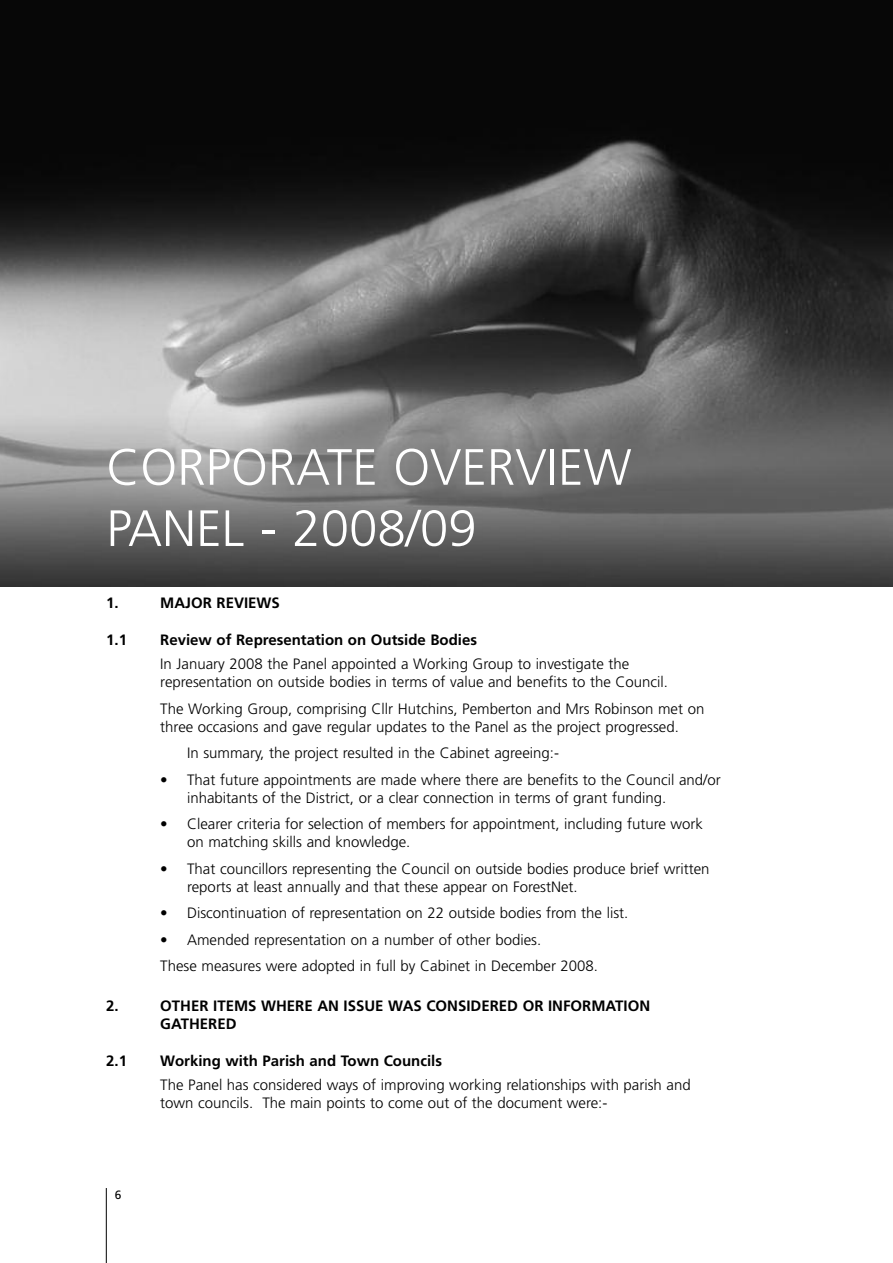
<style>
.page{position:relative;width:893px;height:1263px;background:#fff}
.page>*{position:absolute;margin:0;border:0;box-sizing:border-box;transform-origin:0 0}
.t1{font:300 51px/61.2px "Frutiger";color:#fff}
.t2{font:300 15px/18px "Frutiger";color:#000}
.t3{font:700 15px/18px "Frutiger";color:#000}
.t4{font:12px "Frutiger";color:#000}
</style>
<div class="page">
<hr style="left:106px;top:1188px;width:1px;height:75px;background:#000">
<img style="left:0;top:0;width:893px;height:587px">
<h1 class="t1" style="left:106px;top:440px;width:527px">CORPORATE OVERVIEW<br>PANEL - 2008/09</h1>
<p class="t3" style="left:106px;top:595px;width:14px">1.</p>
<p class="t3" style="left:160px;top:595px;width:121px">MAJOR REVIEWS</p>
<p class="t3" style="left:106px;top:632px;width:22px">1.1</p>
<p class="t3" style="left:160px;top:632px;width:318px">Review of Representation on Outside Bodies</p>
<p class="t2" style="left:160px;top:656px;width:509px">In January 2008 the Panel appointed a Working Group to investigate the representation on outside bodies in terms of value and benefits to the Council.</p>
<p class="t2" style="left:160px;top:701px;width:546px">The Working Group, comprising Cllr Hutchins, Pemberton and Mrs Robinson met on three occasions and gave regular updates to the Panel as the project progressed.</p>
<p class="t2" style="left:187px;top:745px;width:373px">In summary, the project resulted in the Cabinet agreeing:-</p>
<p class="t2" style="left:187px;top:772px;width:535px;text-indent:-27px">• That future appointments are made where there are benefits to the Council and/or inhabitants of the District, or a clear connection in terms of grant funding.</p>
<p class="t2" style="left:187px;top:816px;width:518px;text-indent:-27px">• Clearer criteria for selection of members for appointment, including future work on matching skills and knowledge.</p>
<p class="t2" style="left:187px;top:861px;width:524px;text-indent:-27px">• That councillors representing the Council on outside bodies produce brief written reports at least annually and that these appear on ForestNet.</p>
<p class="t2" style="left:160px;top:905px;width:470px">• Discontinuation of representation on 22 outside bodies from the list.</p>
<p class="t2" style="left:160px;top:927px;width:439px;line-height:26.5px">• Amended representation on a number of other bodies.<br>These measures were adopted in full by Cabinet in December 2008.</p>
<p class="t3" style="left:106px;top:997px;width:14px">2.</p>
<p class="t3" style="left:160px;top:997px;width:491px">OTHER ITEMS WHERE AN ISSUE WAS CONSIDERED OR INFORMATION<br>GATHERED</p>
<p class="t3" style="left:106px;top:1052px;width:22px">2.1</p>
<p class="t3" style="left:160px;top:1052px;width:283px">Working with Parish and Town Councils</p>
<p class="t2" style="left:160px;top:1077px;width:532px">The Panel has considered ways of improving working relationships with parish and town councils. The main points to come out of the document were:-</p>
<p class="t4" style="left:115px;top:1190px;width:8px">6</p>
</div>
